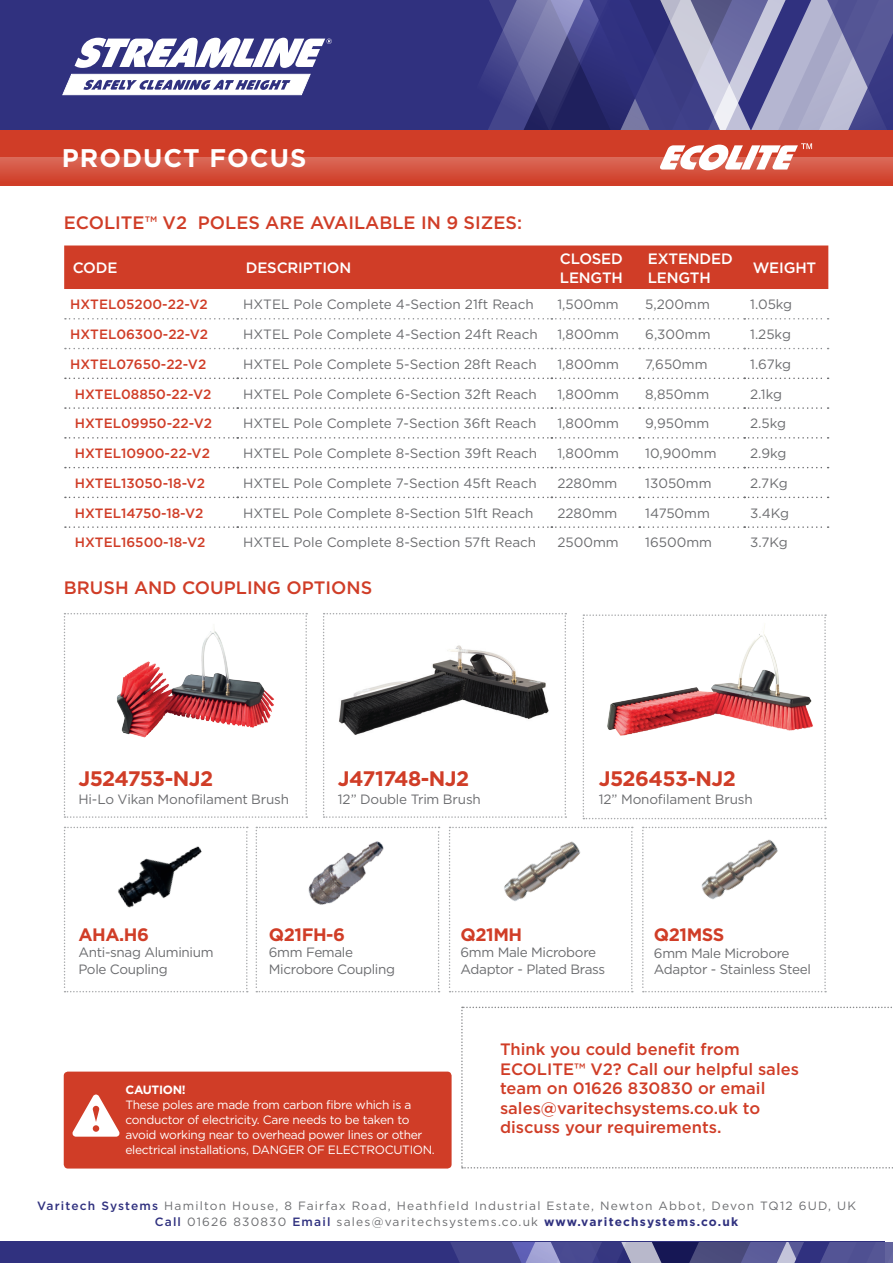
<style>
.page{position:relative;width:893px;height:1263px;background:#fff}
.page>*{position:absolute;margin:0;border:0;box-sizing:border-box;transform-origin:0 0}
.Spec_Sheets{font:700 25.5px "Gotham";letter-spacing:.04em;color:#fff}
.t1{font:700 21px "Gotham";letter-spacing:-.025em;color:#d03d27}
.t2{font:500 18px "Gotham";color:#d03d27}
.t3{font:700 18px "Gotham";letter-spacing:-.025em;color:#d03d27}
.Spec_Sheets-2{font:500 16.5px/19.5px "Gotham";color:#d03d27}
.Spec_Sheets-3{font:500 15px/19.5px "Gotham";letter-spacing:-.01em;color:#fff}
.Paragraph_Style_4{font:13.5px "Gotham";letter-spacing:-.015em;color:#6c6d70}
.Paragraph_Style_1{font:13.5px "Gotham";color:#6c6d70}
.Paragraph_Style_1-2{font:500 13.5px "Gotham";color:#d03d27}
.Paragraph_Style_4-2{font:500 13.5px "Gotham";color:#d03d27}
.t4{font:12px/15px "Gotham";letter-spacing:-.025em;color:#fff}
.t5{font:12px/15.8px "Gotham";letter-spacing:.1em;color:#6c6d70;text-align:center}
.t6{font:700 12px "Gotham";letter-spacing:-.025em;color:#fff}
.s1{font-weight:500;color:#30317f}
.s2{font-weight:700;color:#30317f}
</style>
<div class="page">
<div style="left:0;top:0;width:892px;height:130px;background:#30317f"></div>
<svg style="left:74px;top:38px;width:258px;height:30px"></svg>
<svg style="left:62px;top:74px;width:249px;height:21px"></svg>
<svg style="left:484px;top:0;width:409px;height:130px"></svg>
<div style="left:0;top:1242px;width:885px;height:21px;background:#30317f"></div>
<svg style="left:450px;top:1242px;width:443px;height:21px"></svg>
<svg style="left:64px;top:827px;width:184px;height:165px"></svg>
<svg style="left:256px;top:827px;width:184px;height:165px"></svg>
<svg style="left:449px;top:827px;width:184px;height:165px"></svg>
<svg style="left:642px;top:827px;width:184px;height:165px"></svg>
<svg style="left:323px;top:613px;width:243px;height:205px"></svg>
<svg style="left:64px;top:613px;width:243px;height:205px"></svg>
<svg style="left:583px;top:614px;width:243px;height:205px"></svg>
<div style="left:64px;top:245px;width:764px;height:44px;background:#d03d27"></div>
<svg style="left:65px;top:318px;width:764px;height:1px"></svg>
<svg style="left:65px;top:348px;width:764px;height:1px"></svg>
<svg style="left:65px;top:378px;width:764px;height:1px"></svg>
<svg style="left:65px;top:407px;width:764px;height:2px"></svg>
<svg style="left:65px;top:437px;width:764px;height:2px"></svg>
<svg style="left:65px;top:467px;width:764px;height:1px"></svg>
<svg style="left:65px;top:497px;width:764px;height:1px"></svg>
<svg style="left:65px;top:526px;width:764px;height:2px"></svg>
<div style="left:0;top:130px;width:893px;height:55px;background:#d03d27"></div>
<svg style="left:0;top:157px;width:893px;height:29px"></svg>
<img style="left:78px;top:624px;width:213px;height:126px">
<img style="left:333px;top:634px;width:220px;height:109px">
<img style="left:593px;top:623px;width:232px;height:122px">
<img style="left:66px;top:802px;width:183px;height:153px">
<img style="left:286px;top:802px;width:119px;height:143px">
<img style="left:493px;top:826px;width:94px;height:93px">
<img style="left:690px;top:826px;width:95px;height:92px">
<svg style="left:660px;top:143px;width:156px;height:27px"></svg>
<svg style="left:461px;top:1007px;width:432px;height:161px"></svg>
<div style="left:64px;top:1071px;width:388px;height:97px;background:#d03d27;border-radius:4px"></div>
<svg style="left:72px;top:1094px;width:48px;height:43px"></svg>
<p class="Spec_Sheets" style="left:62px;top:141px;width:246px">PRODUCT FOCUS</p>
<p class="t2" style="left:64px;top:211px;width:460px">ECOLITE™ V2 POLES ARE AVAILABLE IN 9 SIZES:</p>
<p class="Spec_Sheets-3" style="left:73px;top:258px;width:46px">CODE</p>
<p class="Spec_Sheets-3" style="left:246px;top:258px;width:107px">DESCRIPTION</p>
<p class="Spec_Sheets-3" style="left:560px;top:248px;width:65px">CLOSED<br>LENGTH</p>
<p class="Spec_Sheets-3" style="left:648px;top:248px;width:87px">EXTENDED<br>LENGTH</p>
<p class="Spec_Sheets-3" style="left:753px;top:258px;width:65px">WEIGHT</p>
<p class="Paragraph_Style_1-2" style="left:70px;top:296px;width:139px">HXTEL05200-22-V2</p>
<p class="Paragraph_Style_1" style="left:243px;top:296px;width:292px">HXTEL Pole Complete 4-Section 21ft Reach</p>
<p class="Paragraph_Style_1" style="left:557px;top:296px;width:63px">1,500mm</p>
<p class="Paragraph_Style_1" style="left:645px;top:296px;width:66px">5,200mm</p>
<p class="Paragraph_Style_1" style="left:750px;top:296px;width:44px">1.05kg</p>
<p class="Paragraph_Style_1-2" style="left:70px;top:325px;width:140px">HXTEL06300-22-V2</p>
<p class="Paragraph_Style_1" style="left:243px;top:326px;width:296px">HXTEL Pole Complete 4-Section 24ft Reach</p>
<p class="Paragraph_Style_1" style="left:557px;top:326px;width:63px">1,800mm</p>
<p class="Paragraph_Style_1" style="left:645px;top:326px;width:67px">6,300mm</p>
<p class="Paragraph_Style_1" style="left:750px;top:326px;width:42px">1.25kg</p>
<p class="Paragraph_Style_1-2" style="left:70px;top:355px;width:138px">HXTEL07650-22-V2</p>
<p class="Paragraph_Style_1" style="left:243px;top:355px;width:295px">HXTEL Pole Complete 5-Section 28ft Reach</p>
<p class="Paragraph_Style_1" style="left:557px;top:355px;width:63px">1,800mm</p>
<p class="Paragraph_Style_1" style="left:645px;top:355px;width:64px">7,650mm</p>
<p class="Paragraph_Style_1" style="left:750px;top:355px;width:42px">1.67kg</p>
<p class="Paragraph_Style_1-2" style="left:75px;top:385px;width:138px">HXTEL08850-22-V2</p>
<p class="Paragraph_Style_1" style="left:243px;top:385px;width:295px">HXTEL Pole Complete 6-Section 32ft Reach</p>
<p class="Paragraph_Style_1" style="left:557px;top:385px;width:63px">1,800mm</p>
<p class="Paragraph_Style_1" style="left:645px;top:385px;width:65px">8,850mm</p>
<p class="Paragraph_Style_1" style="left:750px;top:385px;width:33px">2.1kg</p>
<p class="Paragraph_Style_1-2" style="left:75px;top:415px;width:139px">HXTEL09950-22-V2</p>
<p class="Paragraph_Style_1" style="left:243px;top:415px;width:295px">HXTEL Pole Complete 7-Section 36ft Reach</p>
<p class="Paragraph_Style_1" style="left:557px;top:415px;width:63px">1,800mm</p>
<p class="Paragraph_Style_1" style="left:645px;top:415px;width:66px">9,950mm</p>
<p class="Paragraph_Style_1" style="left:750px;top:415px;width:37px">2.5kg</p>
<p class="Paragraph_Style_4-2" style="left:75px;top:444px;width:137px">HXTEL10900-22-V2</p>
<p class="Paragraph_Style_1" style="left:243px;top:445px;width:295px">HXTEL Pole Complete 8-Section 39ft Reach</p>
<p class="Paragraph_Style_1" style="left:557px;top:445px;width:63px">1,800mm</p>
<p class="Paragraph_Style_1" style="left:645px;top:445px;width:73px">10,900mm</p>
<p class="Paragraph_Style_1" style="left:750px;top:445px;width:38px">2.9kg</p>
<p class="Paragraph_Style_4-2" style="left:75px;top:474px;width:132px">HXTEL13050-18-V2</p>
<p class="Paragraph_Style_4" style="left:243px;top:474px;width:295px">HXTEL Pole Complete 7-Section 45ft Reach</p>
<p class="Paragraph_Style_4" style="left:557px;top:474px;width:62px">2280mm</p>
<p class="Paragraph_Style_4" style="left:645px;top:474px;width:68px">13050mm</p>
<p class="Paragraph_Style_4" style="left:750px;top:474px;width:39px">2.7Kg</p>
<p class="Paragraph_Style_4-2" style="left:75px;top:504px;width:130px">HXTEL14750-18-V2</p>
<p class="Paragraph_Style_4" style="left:243px;top:504px;width:292px">HXTEL Pole Complete 8-Section 51ft Reach</p>
<p class="Paragraph_Style_4" style="left:557px;top:504px;width:62px">2280mm</p>
<p class="Paragraph_Style_4" style="left:645px;top:504px;width:66px">14750mm</p>
<p class="Paragraph_Style_4" style="left:750px;top:504px;width:40px">3.4Kg</p>
<p class="Paragraph_Style_4-2" style="left:75px;top:534px;width:132px">HXTEL16500-18-V2</p>
<p class="Paragraph_Style_4" style="left:243px;top:534px;width:294px">HXTEL Pole Complete 8-Section 57ft Reach</p>
<p class="Paragraph_Style_4" style="left:557px;top:534px;width:63px">2500mm</p>
<p class="Paragraph_Style_4" style="left:645px;top:534px;width:68px">16500mm</p>
<p class="Paragraph_Style_4" style="left:750px;top:534px;width:39px">3.7Kg</p>
<p class="t2" style="left:64px;top:576px;width:310px">BRUSH AND COUPLING OPTIONS</p>
<p class="t1" style="left:78px;top:765px;width:136px">J524753-NJ2</p>
<p class="Paragraph_Style_4" style="left:78px;top:791px;width:212px">Hi-Lo Vikan Monofilament Brush</p>
<p class="t1" style="left:338px;top:765px;width:133px">J471748-NJ2</p>
<p class="Paragraph_Style_4" style="left:338px;top:791px;width:145px">12” Double Trim Brush</p>
<p class="t1" style="left:599px;top:765px;width:139px">J526453-NJ2</p>
<p class="Paragraph_Style_4" style="left:599px;top:791px;width:155px">12” Monofilament Brush</p>
<p class="t3" style="left:78px;top:922px;width:72px">AHA.H6</p>
<p class="Paragraph_Style_4" style="left:78px;top:944px;width:137px">Anti-snag Aluminium</p>
<p class="Paragraph_Style_4" style="left:78px;top:960px;width:91px">Pole Coupling</p>
<p class="t3" style="left:269px;top:923px;width:78px">Q21FH-6</p>
<p class="Paragraph_Style_4" style="left:269px;top:944px;width:86px">6mm Female</p>
<p class="Paragraph_Style_4" style="left:269px;top:960px;width:128px">Microbore Coupling</p>
<p class="t6" style="left:125px;top:1081px;width:62px">CAUTION!</p>
<p class="t4" style="left:125px;top:1097px;width:311px">These poles are made from carbon fibre which is a conductor of electricity. Care needs to be taken to avoid working near to overhead power lines or other electrical installations, DANGER OF ELECTROCUTION.</p>
<p class="t3" style="left:461px;top:923px;width:63px">Q21MH</p>
<p class="Paragraph_Style_4" style="left:461px;top:944px;width:137px">6mm Male Microbore</p>
<p class="Paragraph_Style_4" style="left:461px;top:960px;width:146px">Adaptor - Plated Brass</p>
<p class="t3" style="left:654px;top:923px;width:72px">Q21MSS</p>
<p class="Paragraph_Style_4" style="left:654px;top:944px;width:137px">6mm Male Microbore</p>
<p class="Paragraph_Style_4" style="left:654px;top:960px;width:158px">Adaptor - Stainless Steel</p>
<p class="Spec_Sheets-2" style="left:500px;top:1039px;width:300px">Think you could benefit from<br>ECOLITE™ V2? Call our helpful sales team on 01626 830830 or email sales@varitechsystems.co.uk to discuss your requirements.</p>
<p class="t5" style="left:37px;top:1197px;width:820px"><span class="s1">Varitech Systems</span> Hamilton House, 8 Fairfax Road, Heathfield Industrial Estate, Newton Abbot, Devon TQ12 6UD, UK<br><span class="s1">Call</span> 01626 830830 <span class="s1">Email</span> sales@varitechsystems.co.uk <span class="s2">www.varitechsystems.co.uk</span></p>
</div>
